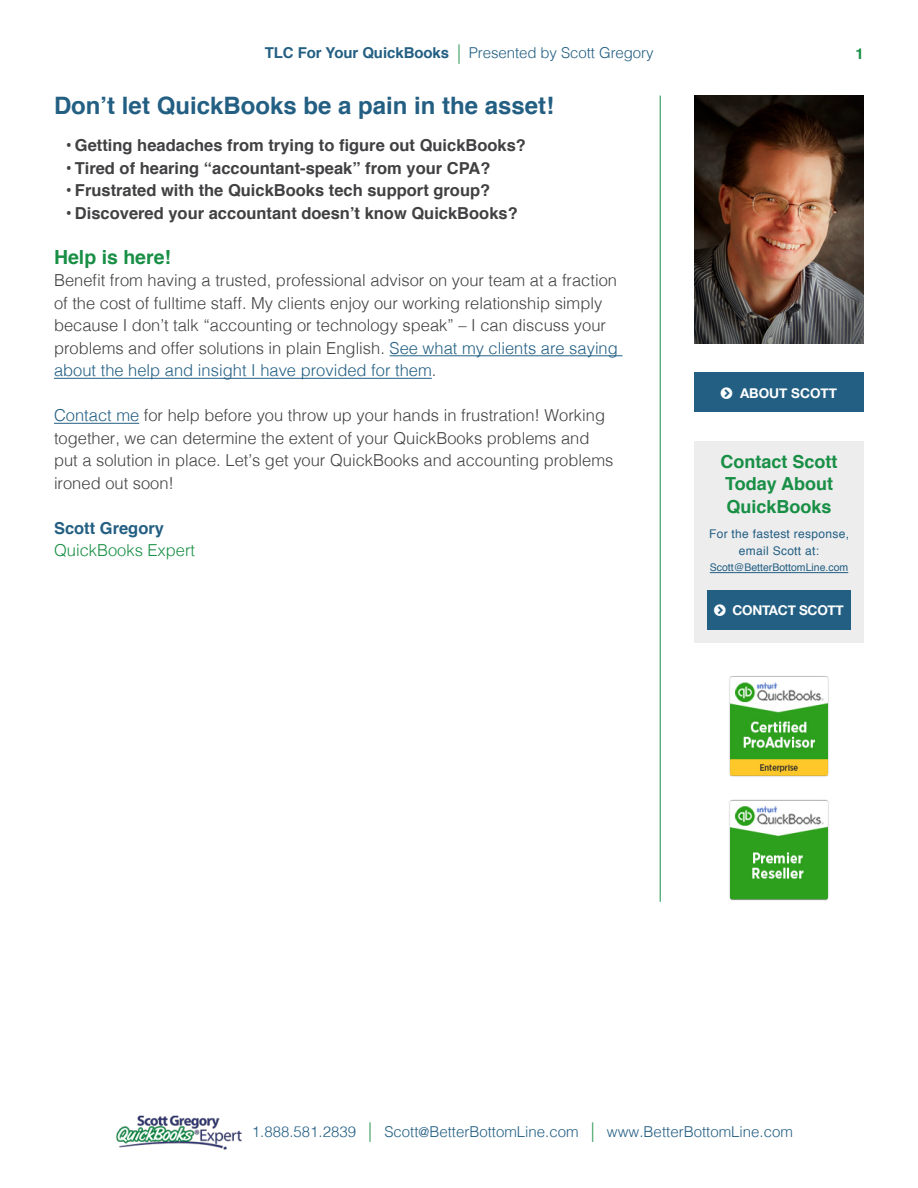
<style>
.page{position:relative;width:918px;height:1188px;background:#fff}
.page>*{position:absolute;margin:0;border:0;box-sizing:border-box;transform-origin:0 0}
.t1{font:700 24px "Helvetica";color:#235f83}
.t2{font:700 19.5px "Helvetica";color:#188f45}
.t3{font:700 18px/22.5px "Helvetica";color:#188f45}
.t4{font:300 16.5px/22.5px "Helvetica";color:#414042}
.t5{font:700 16.5px "Helvetica";color:#414042}
.t6{font:300 16.5px "Helvetica";color:#188f45}
.t7{font:700 16.5px "Helvetica";color:#235f83}
.t8{font:300 15px "Helvetica";color:#235f83}
.t9{font:700 15px "Helvetica";color:#188f45}
.t10{font:700 13.5px "Helvetica Neue";letter-spacing:-.02em;color:#fff}
.t11{font:700 13.5px "Helvetica Neue";color:#fff}
.t12{font:12px/16.5px "Helvetica";letter-spacing:.025em;color:#235f83;text-align:center}
.t13{font:10.5px "Helvetica";color:#235f83}
.s1{font-weight:700}
.s2{font-size:19.5px;color:#188f45}
.s3{font-family:"Open Sans";font-weight:400}
.s4{color:#235f83}
.s5{font-size:13.5px}
</style>
<div class="page">
<img style="left:117px;top:1115px;width:124px;height:35px">
<hr style="left:660px;top:96px;width:1px;height:806px;background:#188f45">
<img style="left:694px;top:96px;width:170px;height:247px">
<img style="left:729px;top:676px;width:100px;height:225px">
<div style="left:694px;top:372px;width:170px;height:40px;background:#235f83"></div>
<div style="left:694px;top:441px;width:170px;height:202px;background:#ededee"></div>
<div style="left:707px;top:590px;width:144px;height:40px;background:#235f83"></div>
<hr style="left:710px;top:572px;width:138px;height:1px;background:#235f83">
<hr style="left:390px;top:355px;width:233px;height:1px;background:#235f83">
<hr style="left:54px;top:378px;width:378px;height:1px;background:#235f83">
<hr style="left:54px;top:423px;width:85px;height:1px;background:#235f83">
<p class="t8" style="left:265px;top:40px;width:390px"><span class="s1">TLC For Your QuickBooks</span> <span class="s2">|</span> Presented by Scott Gregory</p>
<h1 class="t1" style="left:54px;top:86px;width:502px">Don’t let QuickBooks be a pain in the asset!</h1>
<p class="t5" style="left:66px;top:132px;width:462px"><span class="s3">•</span> Getting headaches from trying to figure out QuickBooks?</p>
<p class="t5" style="left:66px;top:154px;width:426px"><span class="s3">•</span> Tired of hearing “accountant-speak” from your CPA?</p>
<p class="t5" style="left:66px;top:177px;width:426px"><span class="s3">•</span> Frustrated with the QuickBooks tech support group?</p>
<p class="t5" style="left:66px;top:199px;width:453px"><span class="s3">•</span> Discovered your accountant doesn’t know QuickBooks?</p>
<p class="t2" style="left:54px;top:241px;width:119px">Help is here!</p>
<p class="t4" style="left:54px;top:268px;width:565px">Benefit from having a trusted, professional advisor on your team at a fraction of the cost of fulltime staff. My clients enjoy our working relationship simply because I don’t talk “accounting or technology speak” – I can discuss your problems and offer solutions in plain English. <span class="s4">See what my clients are saying about the help and insight I have provided for them</span>.</p>
<p class="t4" style="left:54px;top:403px;width:561px"><span class="s4">Contact me</span> for help before you throw up your hands in frustration! Working together, we can determine the extent of your QuickBooks problems and put a solution in place. Let’s get your QuickBooks and accounting problems ironed out soon!</p>
<p class="t7" style="left:54px;top:514px;width:112px">Scott Gregory</p>
<p class="t6" style="left:54px;top:536px;width:143px">QuickBooks Expert</p>
<p class="t9" style="left:856px;top:42px;width:10px">1</p>
<p class="t11" style="left:740px;top:382px;width:99px">ABOUT SCOTT</p>
<p class="t3" style="left:721px;top:451px;width:119px">Contact Scott<br>Today About<br>QuickBooks</p>
<p class="t12" style="left:709px;top:526px;width:141px">For the fastest response, email Scott at:</p>
<p class="t13" style="left:710px;top:559px;width:140px">Scott@BetterBottomLine.com</p>
<p class="t10" style="left:733px;top:600px;width:113px">CONTACT SCOTT</p>
<p class="t8" style="left:252px;top:1119px;width:543px">1.888.581.2839 <span class="s2">|</span> Scott<span class="s5">@</span>BetterBottomLine.com <span class="s2">|</span> www.BetterBottomLine.com</p>
</div>
